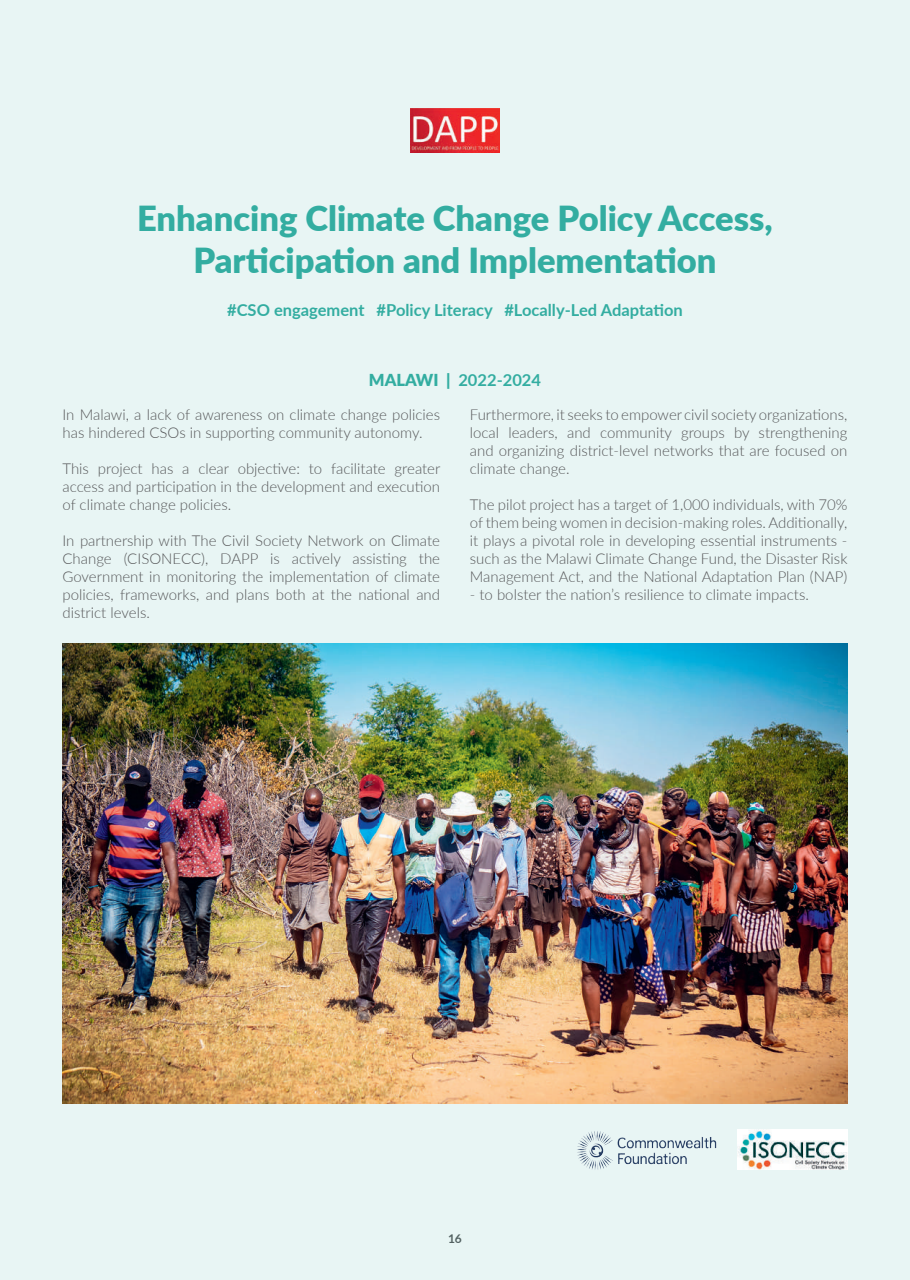
<style>
.page{position:relative;width:910px;height:1280px;background:#e8f5f4}
.page>*{position:absolute;margin:0;border:0;box-sizing:border-box;transform-origin:0 0}
.t1{font:900 34.5px/41.4px "Lato";color:#33ada1;text-align:center}
.t2{font:700 16.5px "Lato";color:#33ada1}
.t3{font:300 15px/18px "Lato";color:#57585a;text-align:justify}
.t4{font:700 12px "Lato";color:#57585a}
.s1{font-weight:900}
</style>
<div class="page">
<img style="left:63px;top:643px;width:784px;height:460px">
<img style="left:577px;top:1131px;width:140px;height:39px">
<img style="left:738px;top:1129px;width:109px;height:41px">
<img style="left:411px;top:109px;width:88px;height:43px">
<h1 class="t1" style="left:137px;top:196px;width:637px">Enhancing Climate Change Policy Access,<br>Participation and Implementation</h1>
<p class="t2" style="left:227px;top:298px;width:457px">#CSO engagement #Policy Literacy #Locally-Led Adaptation</p>
<p class="t2" style="left:369px;top:368px;width:174px"><span class="s1">MALAWI |</span> 2022-2024</p>
<p class="t3" style="left:63px;top:405px;width:379px">In Malawi, a lack of awareness on climate change policies has hindered CSOs in supporting community autonomy.</p>
<p class="t3" style="left:63px;top:459px;width:379px">This project has a clear objective: to facilitate greater access and participation in the development and execution of climate change policies.</p>
<p class="t3" style="left:63px;top:531px;width:379px">In partnership with The Civil Society Network on Climate Change (CISONECC), DAPP is actively assisting the Government in monitoring the implementation of climate policies, frameworks, and plans both at the national and district levels.</p>
<p class="t3" style="left:470px;top:405px;width:379px">Furthermore, it seeks to empower civil society organizations, local leaders, and community groups by strengthening and organizing district-level networks that are focused on climate change.</p>
<p class="t3" style="left:470px;top:495px;width:379px">The pilot project has a target of 1,000 individuals, with 70% of them being women in decision-making roles. Additionally, it plays a pivotal role in developing essential instruments - such as the Malawi Climate Change Fund, the Disaster Risk Management Act, and the National Adaptation Plan (NAP)</p>
<p class="t3" style="left:470px;top:585px;width:341px">- to bolster the nation’s resilience to climate impacts.</p>
<p class="t4" style="left:448px;top:1230px;width:15px">16</p>
</div>
